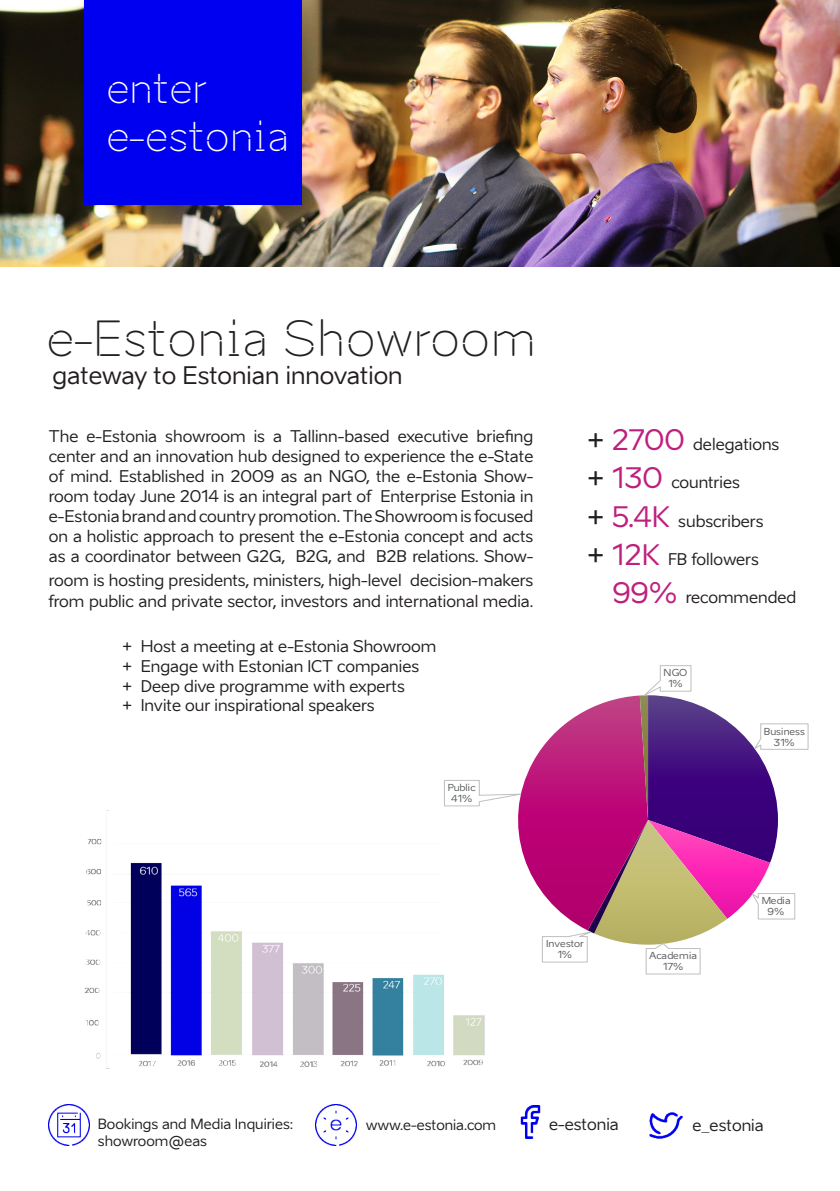
<style>
.page{position:relative;width:840px;height:1191px;background:#fff}
.page>*{position:absolute;margin:0;border:0;box-sizing:border-box;transform-origin:0 0}
.t1{font:48px "Aino Headline";color:#231f20}
.t2{font:40px "Aino Headline";color:#fff}
.t3{font:24px "Aino";color:#231f20}
.t4{font:16px/20px "Aino";color:#231f20;text-align:justify}
.t5{font:14px "Aino";color:#231f20}
.t6{font:9.6px/11.2px "Aino";letter-spacing:.01em;color:#575a5d;text-align:center;scale:1.04 1}
.s1{font-size:28px}
.s2{font-size:28px;color:#be207e}
</style>
<div class="page">
<img style="left:0;top:0;width:839px;height:266px">
<img style="left:84px;top:810px;width:401px;height:259px">
<svg style="left:443px;top:665px;width:365px;height:309px"></svg>
<img style="left:315px;top:1104px;width:41px;height:42px">
<div style="left:85px;top:0;width:216px;height:204px;background:#0000f0"></div>
<img style="left:649px;top:1112px;width:33px;height:26px">
<img style="left:520px;top:1105px;width:20px;height:33px">
<img style="left:49px;top:1104px;width:41px;height:41px">
<p class="t2" style="left:106px;top:63px;width:103px">enter</p>
<p class="t2" style="left:106px;top:111px;width:184px">e-estonia</p>
<p class="t1" style="left:46px;top:307px;width:491px">e-Estonia Showroom</p>
<p class="t3" style="left:52px;top:361px;width:351px">gateway to Estonian innovation</p>
<p class="t4" style="left:49px;top:426px;width:486px">The e-Estonia showroom is a Tallinn-based executive briefing center and an innovation hub designed to experience the e-State of mind. Established in 2009 as an NGO, the e-Estonia Show&shy;room today June 2014 is an integral part of Enterprise Estonia in e-Estonia brand and country promotion. The Showroom is focused on a holistic approach to present the e-Estonia concept and acts as a coordinator between G2G, B2G, and B2B relations. Show-</p>
<p class="t4" style="left:49px;top:570px;width:486px">room is hosting presidents, ministers, high-level decision-makers</p>
<p class="t4" style="left:48px;top:591px;width:486px">from public and private sector, investors and international media.</p>
<p class="t4" style="left:122px;top:636px;width:315px">+ Host a meeting at e-Estonia Showroom</p>
<p class="t4" style="left:122px;top:656px;width:298px">+ Engage with Estonian ICT companies</p>
<p class="t4" style="left:122px;top:676px;width:284px">+ Deep dive programme with experts</p>
<p class="t4" style="left:122px;top:696px;width:254px">+ Invite our inspirational speakers</p>
<p class="t6" style="left:447px;top:781px;width:28px">Public<br>41%</p>
<p class="t4" style="left:586px;top:434px;width:194px"><span class="s1">+</span> <span class="s2">2700</span> delegations</p>
<p class="t4" style="left:586px;top:473px;width:154px"><span class="s1">+</span> <span class="s2">130</span> countries</p>
<p class="t4" style="left:586px;top:511px;width:178px"><span class="s1">+</span> <span class="s2">5.4K</span> subscribers</p>
<p class="t4" style="left:586px;top:549px;width:173px"><span class="s1">+</span> <span class="s2">12K</span> FB followers</p>
<p class="t4" style="left:612px;top:587px;width:185px"><span class="s2">99%</span> recommended</p>
<p class="t6" style="left:663px;top:667px;width:24px">NGO<br>1%</p>
<p class="t6" style="left:763px;top:725px;width:41px">Business<br>31%</p>
<p class="t6" style="left:545px;top:938px;width:38px">Investor<br>1%</p>
<p class="t6" style="left:648px;top:950px;width:47px">Academia<br>17%</p>
<p class="t6" style="left:761px;top:894px;width:29px">Media<br>9%</p>
<p class="t5" style="left:98px;top:1115px;width:197px">Bookings and Media Inquiries:</p>
<p class="t4" style="left:548px;top:1114px;width:71px">e-estonia</p>
<p class="t4" style="left:692px;top:1115px;width:73px">e_estonia</p>
<p class="t5" style="left:98px;top:1132px;width:110px">showroom@eas</p>
<p class="t5" style="left:365px;top:1116px;width:132px">www.e-estonia.com</p>
</div>
